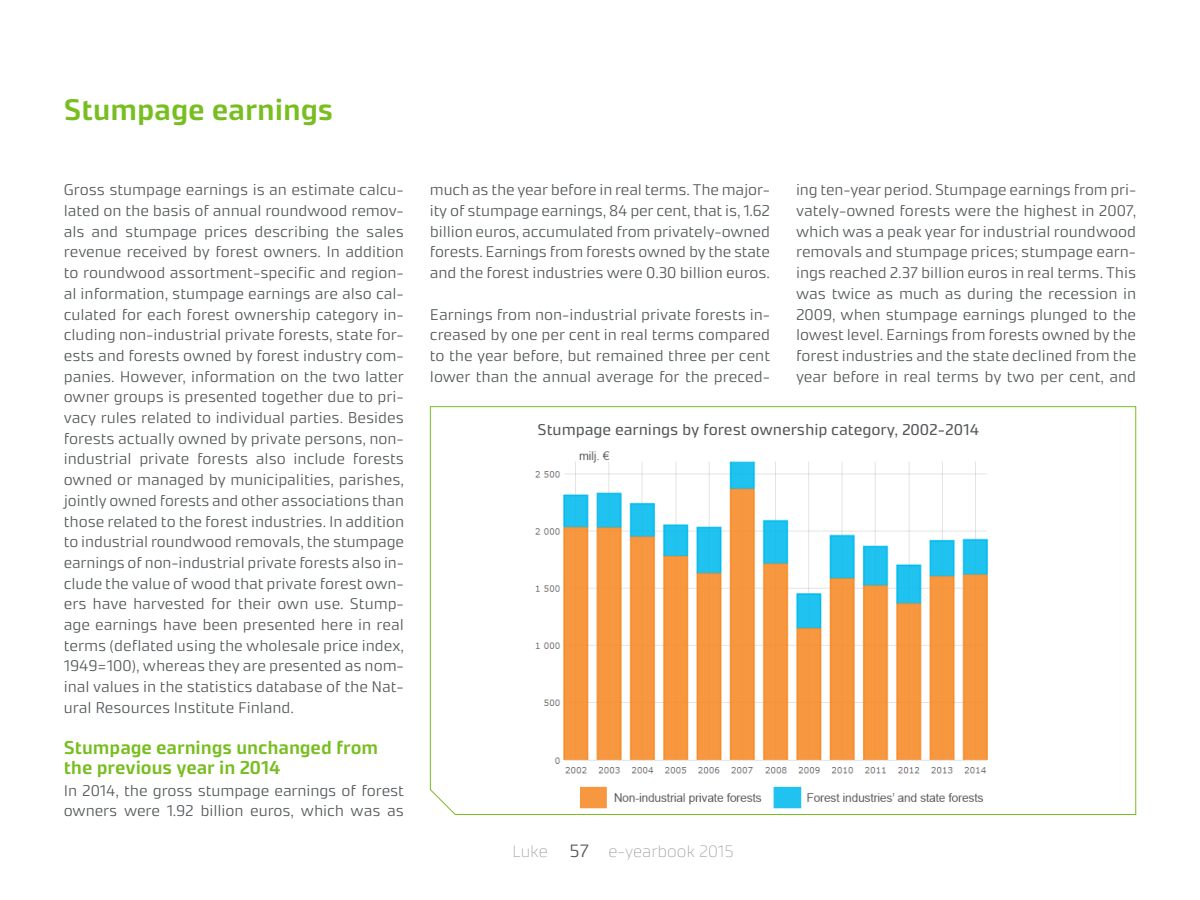
<style>
.page{position:relative;width:1200px;height:900px;background:#fff}
.page>*{position:absolute;margin:0;border:0;box-sizing:border-box;transform-origin:0 0}
.t1{font:600 30px "Accura";color:#78be20}
.t2{font:600 18.75px/19.5px "Accura";color:#78be20}
.t3{font:100 16.5px "Accura";color:#878a8b}
.t4{font:15.75px "Accura";color:#54585a}
.t5{font:300 15.6px/20.7px "Accura";letter-spacing:-.005em;color:#54585a;text-align:justify}
.s1{font-weight:300;font-size:18px;color:#54585a}
</style>
<div class="page">
<svg style="left:429px;top:406px;width:708px;height:409px"></svg>
<h1 class="t1" style="left:64px;top:91px;width:271px">Stumpage earnings</h1>
<p class="t5" style="left:64px;top:179px;width:342px">Gross stumpage earnings is an estimate calcu&shy;lated on the basis of annual roundwood remov&shy;als and stumpage prices describing the sales revenue received by forest owners. In addition to roundwood assortment-specific and region&shy;al information, stumpage earnings are also cal&shy;culated for each forest ownership category in&shy;cluding non-industrial private forests, state for&shy;ests and forests owned by forest industry com&shy;panies. However, information on the two latter owner groups is presented together due to pri&shy;vacy rules related to individual parties. Besides forests actually owned by private persons, non&shy;industrial private forests also include forests owned or managed by municipalities, parishes, jointly owned forests and other associations than those related to the forest industries. In addition to industrial roundwood removals, the stumpage earnings of non-industrial private forests also in&shy;clude the value of wood that private forest own&shy;ers have harvested for their own use. Stump&shy;age earnings have been presented here in real terms (deflated using the wholesale price index, 1949=100), whereas they are presented as nom&shy;inal values in the statistics database of the Nat&shy;ural Resources Institute Finland.</p>
<p class="t2" style="left:64px;top:738px;width:316px">Stumpage earnings unchanged from the previous year in 2014</p>
<p class="t5" style="left:64px;top:780px;width:342px">In 2014, the gross stumpage earnings of forest owners were 1.92 billion euros, which was as</p>
<p class="t5" style="left:430px;top:179px;width:342px">much as the year before in real terms. The major&shy;ity of stumpage earnings, 84 per cent, that is, 1.62 billion euros, accumulated from privately-owned forests. Earnings from forests owned by the state and the forest industries were 0.30 billion euros.</p>
<p class="t5" style="left:430px;top:304px;width:342px">Earnings from non-industrial private forests in&shy;creased by one per cent in real terms compared to the year before, but remained three per cent lower than the annual average for the preced-</p>
<p class="t5" style="left:796px;top:179px;width:342px">ing ten-year period. Stumpage earnings from pri&shy;vately-owned forests were the highest in 2007, which was a peak year for industrial roundwood removals and stumpage prices; stumpage earn&shy;ings reached 2.37 billion euros in real terms. This was twice as much as during the recession in 2009, when stumpage earnings plunged to the lowest level. Earnings from forests owned by the forest industries and the state declined from the year before in real terms by two per cent, and</p>
<p class="t4" style="left:538px;top:420px;width:443px">Stumpage earnings by forest ownership category, 2002-2014</p>
<p class="t3" style="left:512px;top:841px;width:224px">Luke <span class="s1">57</span> e-yearbook 2015</p>
</div>
